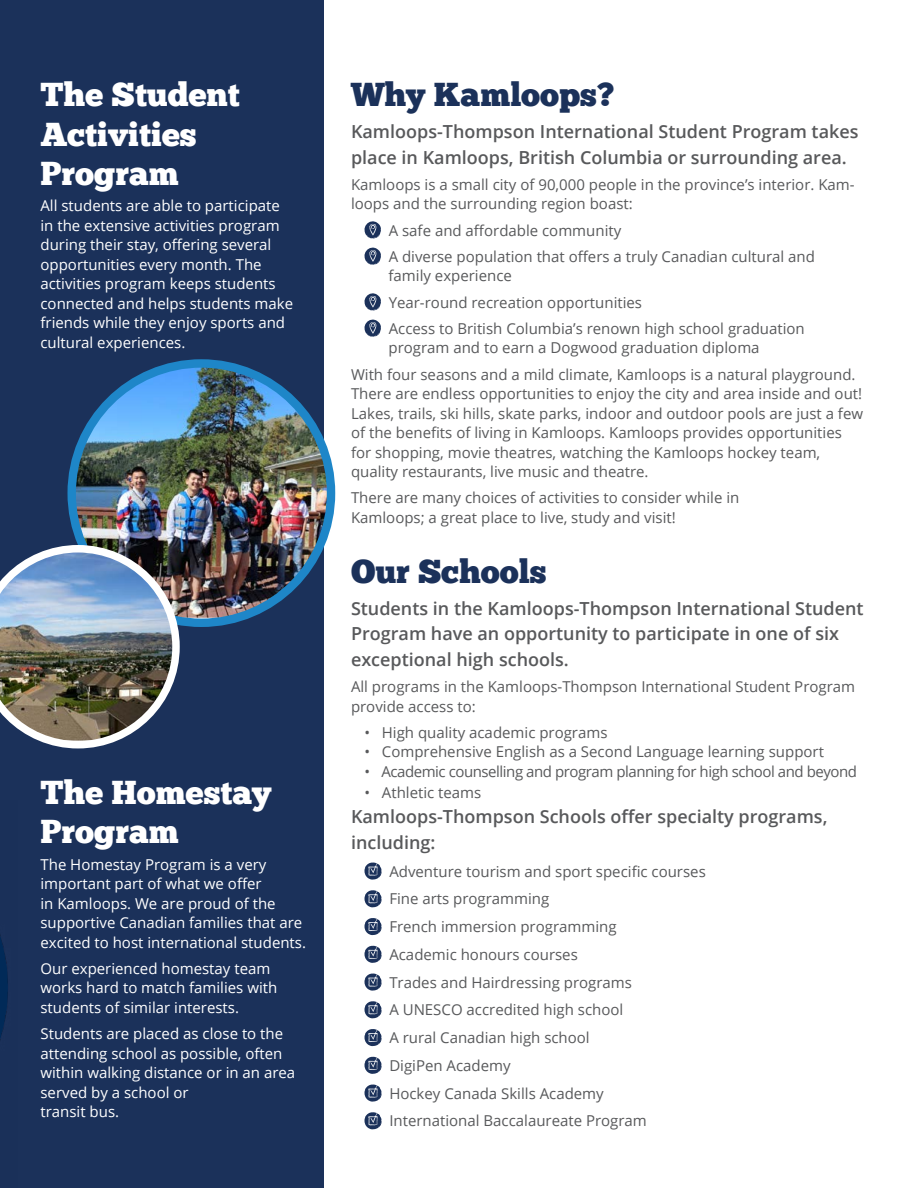
<style>
.page{position:relative;width:918px;height:1188px;background:#fff}
.page>*{position:absolute;margin:0;border:0;box-sizing:border-box;transform-origin:0 0}
.t1{font:33px/39.6px "Chunk Five Ex";color:#fff}
.t2{font:33px "Chunk Five Ex";color:#1b315a}
.t3{font:600 18px/25.5px "Open Sans";color:#58595b}
.t4{font:15px/27.8px "Open Sans";color:#58595b}
.t5{font:15px/19.5px "Open Sans";color:#fff}
.t6{font:15px "Open Sans";letter-spacing:-.03em;color:#58595b}
</style>
<div class="page">
<svg style="left:364px;top:221px;width:17px;height:18px"></svg>
<svg style="left:364px;top:247px;width:17px;height:18px"></svg>
<svg style="left:364px;top:293px;width:17px;height:18px"></svg>
<svg style="left:364px;top:319px;width:17px;height:18px"></svg>
<svg style="left:364px;top:862px;width:18px;height:18px"></svg>
<svg style="left:364px;top:890px;width:18px;height:17px"></svg>
<svg style="left:364px;top:918px;width:18px;height:17px"></svg>
<svg style="left:364px;top:946px;width:18px;height:17px"></svg>
<svg style="left:364px;top:973px;width:18px;height:18px"></svg>
<svg style="left:364px;top:1001px;width:18px;height:17px"></svg>
<svg style="left:364px;top:1029px;width:18px;height:17px"></svg>
<svg style="left:364px;top:1057px;width:18px;height:17px"></svg>
<svg style="left:364px;top:1084px;width:18px;height:18px"></svg>
<svg style="left:364px;top:1112px;width:18px;height:17px"></svg>
<div style="left:0;top:0;width:324px;height:1188px;background:#1b315a"></div>
<img style="left:72px;top:363px;width:259px;height:255px">
<div style="left:68px;top:359px;width:267px;height:268px;border:8px solid #1e86c8;border-radius:50%"></div>
<img style="left:0;top:545px;width:180px;height:203px">
<img style="left:0;top:935px;width:8px;height:105px">
<h1 class="t1" style="left:40px;top:74px;width:201px">The Student<br>Activities<br>Program</h1>
<p class="t5" style="left:40px;top:196px;width:254px">All students are able to participate in the extensive activities program during their stay, offering several opportunities every month. The activities program keeps students connected and helps students make friends while they enjoy sports and cultural experiences.</p>
<h1 class="t1" style="left:40px;top:772px;width:232px">The Homestay<br>Program</h1>
<p class="t5" style="left:40px;top:854px;width:267px">The Homestay Program is a very important part of what we offer<br>in Kamloops. We are proud of the supportive Canadian families that are excited to host international students.</p>
<p class="t5" style="left:40px;top:958px;width:238px">Our experienced homestay team works hard to match families with students of similar interests.</p>
<p class="t5" style="left:40px;top:1024px;width:256px">Students are placed as close to the attending school as possible, often within walking distance or in an area served by a school or<br>transit bus.</p>
<h1 class="t2" style="left:351px;top:69px;width:265px">Why Kamloops?</h1>
<p class="t3" style="left:351px;top:118px;width:509px">Kamloops-Thompson International Student Program takes place in Kamloops, British Columbia or surrounding area.</p>
<p class="t4" style="left:351px;top:174px;width:505px;line-height:19.5px">Kamloops is a small city of 90,000 people in the province’s interior. Kam&shy;loops and the surrounding region boast:</p>
<p class="t4" style="left:389px;top:217px;width:428px;line-height:26.2px">A safe and affordable community<br>A diverse population that offers a truly Canadian cultural and</p>
<p class="t4" style="left:389px;top:262px;width:418px;line-height:26.2px">family experience<br>Year-round recreation opportunities<br>Access to British Columbia’s renown high school graduation</p>
<p class="t4" style="left:351px;top:334px;width:506px;line-height:26.2px;text-indent:38px">program and to earn a Dogwood graduation diploma<br>With four seasons and a mild climate, Kamloops is a natural playground.</p>
<p class="t4" style="left:351px;top:383px;width:514px;line-height:19.5px">There are endless opportunities to enjoy the city and area inside and out!<br>Lakes, trails, ski hills, skate parks, indoor and outdoor pools are just a few of the benefits of living in Kamloops. Kamloops provides opportunities for shopping, movie theatres, watching the Kamloops hockey team, quality restaurants, live music and theatre.</p>
<p class="t4" style="left:351px;top:488px;width:390px;line-height:19.5px">There are many choices of activities to consider while in<br>Kamloops; a great place to live, study and visit!</p>
<h1 class="t2" style="left:351px;top:546px;width:197px">Our Schools</h1>
<p class="t3" style="left:351px;top:595px;width:514px">Students in the Kamloops-Thompson International Student<br>Program have an opportunity to participate in one of six exceptional high schools.</p>
<p class="t4" style="left:351px;top:677px;width:506px;line-height:19.5px">All programs in the Kamloops-Thompson International Student Program provide access to:</p>
<p class="t4" style="left:364px;top:718px;width:245px">• High quality academic programs</p>
<p class="t4" style="left:364px;top:738px;width:461px">• Comprehensive English as a Second Language learning support</p>
<p class="t6" style="left:364px;top:761px;width:494px">• Academic counselling and program planning for high school and beyond</p>
<p class="t4" style="left:364px;top:778px;width:118px">• Athletic teams</p>
<p class="t3" style="left:351px;top:804px;width:478px">Kamloops-Thompson Schools offer specialty programs, including:</p>
<p class="t4" style="left:389px;top:857px;width:318px">Adventure tourism and sport specific courses<br>Fine arts programming<br>French immersion programming<br>Academic honours courses<br>Trades and Hairdressing programs<br>A UNESCO accredited high school<br>A rural Canadian high school<br>DigiPen Academy<br>Hockey Canada Skills Academy<br>International Baccalaureate Program</p>
</div>
